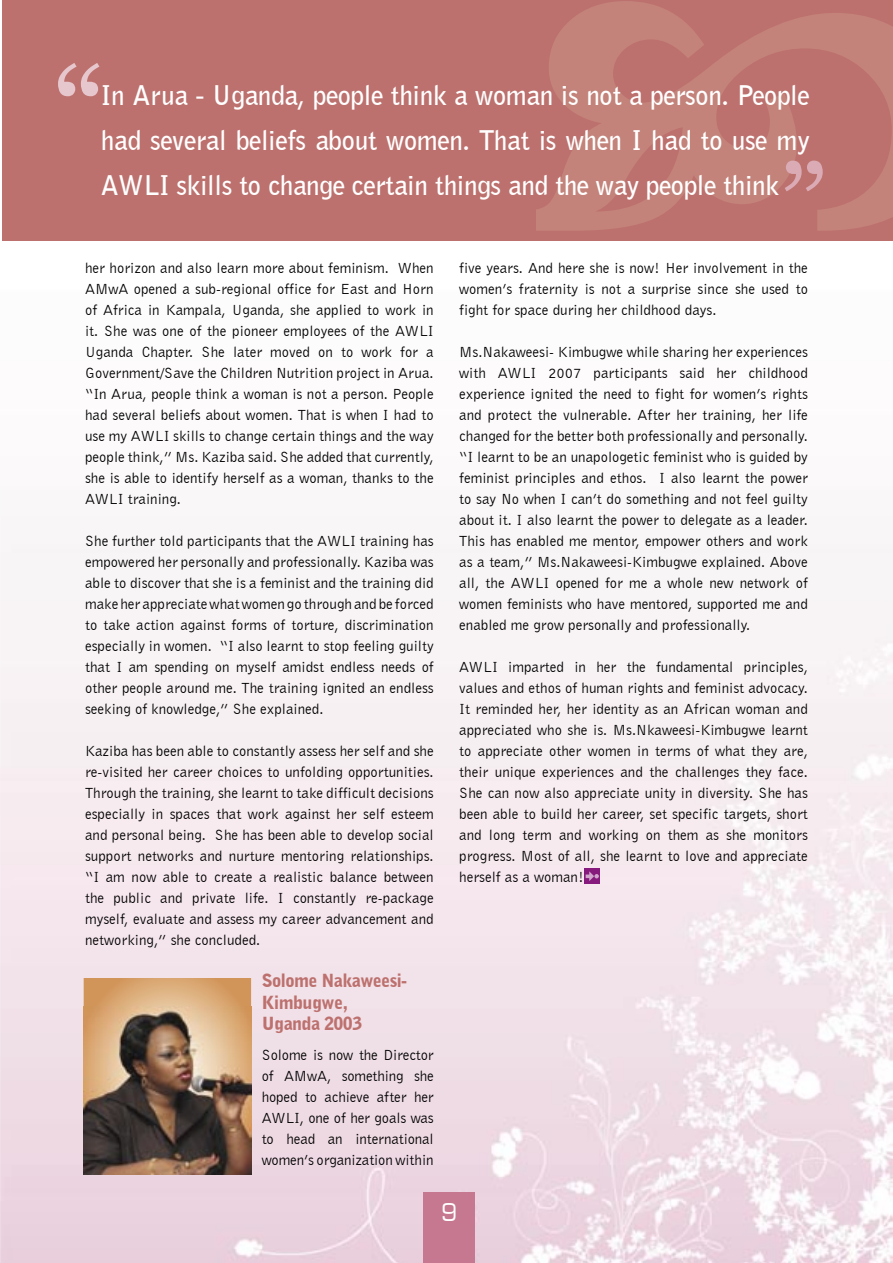
<style>
.page{position:relative;width:893px;height:1263px;background:#fff}
.page>*{position:absolute;margin:0;border:0;box-sizing:border-box;transform-origin:0 0}
.t1{font:700 27px/45px "Bell Gothic BT";letter-spacing:-.01em;color:#fff;text-align:justify}
.t2{font:24px "Square 721 BT";color:#fff}
.t3{font:900 18px/21.6px "Bell Gothic BT";letter-spacing:-.03em;color:#bd716e}
.t4{font:15px/21px "Bell Gothic BT";color:#000;text-align:justify}
</style>
<div class="page">
<img style="left:0;top:549px;width:893px;height:714px">
<div style="left:424px;top:1192px;width:51px;height:71px;background:#c67890"></div>
<div style="left:2px;top:0;width:891px;height:241px;background:#bd716e"></div>
<svg style="left:536px;top:1px;width:357px;height:230px"></svg>
<svg style="left:84px;top:978px;width:167px;height:28px;background:#d8a56f"></svg>
<img style="left:84px;top:1006px;width:167px;height:168px">
<svg style="left:58px;top:63px;width:41px;height:33px"></svg>
<svg style="left:785px;top:161px;width:38px;height:30px"></svg>
<div style="left:584px;top:869px;width:16px;height:15px;background:#871b7d"></div>
<svg style="left:586px;top:871px;width:13px;height:10px"></svg>
<h1 class="t1" style="left:101px;top:72px;width:710px">In Arua - Uganda, people think a woman is not a person. People had several beliefs about women. That is when I had to use my AWLI skills to change certain things and the way people think</h1>
<p class="t4" style="left:85px;top:257px;width:350px">her horizon and also learn more about feminism. When AMwA opened a sub-regional office for East and Horn of Africa in Kampala, Uganda, she applied to work in it. She was one of the pioneer employees of the AWLI Uganda Chapter. She later moved on to work for a Government/Save the Children Nutrition project in Arua. “In Arua, people think a woman is not a person. People had several beliefs about women. That is when I had to use my AWLI skills to change certain things and the way people think,” Ms. Kaziba said. She added that currently, she is able to identify herself as a woman, thanks to the AWLI training.</p>
<p class="t4" style="left:85px;top:530px;width:350px">She further told participants that the AWLI training has empowered her personally and professionally. Kaziba was able to discover that she is a feminist and the training did make her appreciate what women go through and be forced to take action against forms of torture, discrimination especially in women. “I also learnt to stop feeling guilty that I am spending on myself amidst endless needs of other people around me. The training ignited an endless seeking of knowledge,” She explained.</p>
<p class="t4" style="left:85px;top:740px;width:350px">Kaziba has been able to constantly assess her self and she re-visited her career choices to unfolding opportunities.<br>Through the training, she learnt to take difficult decisions especially in spaces that work against her self esteem and personal being. She has been able to develop social support networks and nurture mentoring relationships. “I am now able to create a realistic balance between the public and private life. I constantly re-package myself, evaluate and assess my career advancement and networking,” she concluded.</p>
<p class="t3" style="left:262px;top:970px;width:147px">Solome Nakaweesi-<br>Kimbugwe,<br>Uganda 2003</p>
<p class="t4" style="left:262px;top:1044px;width:174px">Solome is now the Director of AMwA, something she hoped to achieve after her AWLI, one of her goals was to head an international women’s organization within</p>
<p class="t4" style="left:459px;top:257px;width:350px">five years. And here she is now! Her involvement in the women’s fraternity is not a surprise since she used to fight for space during her childhood days.</p>
<p class="t4" style="left:459px;top:341px;width:350px">Ms.Nakaweesi- Kimbugwe while sharing her experiences with AWLI 2007 participants said her childhood experience ignited the need to fight for women’s rights and protect the vulnerable. After her training, her life changed for the better both professionally and personally. “I learnt to be an unapologetic feminist who is guided by feminist principles and ethos. I also learnt the power to say No when I can’t do something and not feel guilty about it. I also learnt the power to delegate as a leader.<br>This has enabled me mentor, empower others and work as a team,” Ms.Nakaweesi-Kimbugwe explained. Above all, the AWLI opened for me a whole new network of women feminists who have mentored, supported me and enabled me grow personally and professionally.</p>
<p class="t4" style="left:459px;top:656px;width:350px">AWLI imparted in her the fundamental principles, values and ethos of human rights and feminist advocacy.<br>It reminded her, her identity as an African woman and appreciated who she is. Ms.Nkaweesi-Kimbugwe learnt to appreciate other women in terms of what they are, their unique experiences and the challenges they face.<br>She can now also appreciate unity in diversity. She has been able to build her career, set specific targets, short and long term and working on them as she monitors progress. Most of all, she learnt to love and appreciate herself as a woman!</p>
<h2 class="t2" style="left:441px;top:1197px;width:18px">9</h2>
</div>
